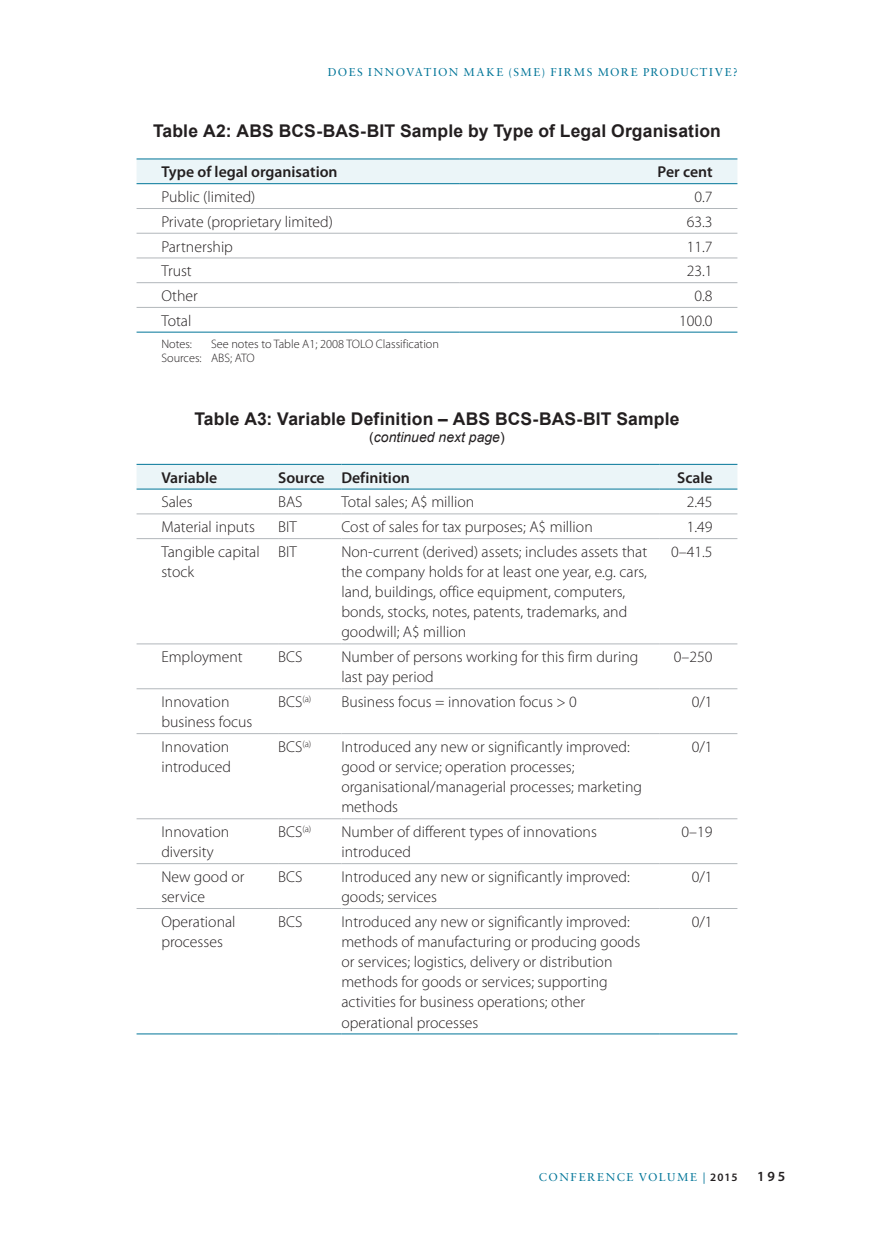
<style>
.page{position:relative;width:874px;height:1241px;background:#fff}
.page>*{position:absolute;margin:0;border:0;box-sizing:border-box;transform-origin:0 0}
.t1{font:700 17.5px "Arial";letter-spacing:.01em;color:#231f20}
.t2{font:300 15.75px/20.1px "Myriad Pro";color:#231f20}
.t3{font:600 15.75px "Myriad Pro";color:#231f20}
.t4{font:italic 14px "Arial";color:#231f20}
.t5{font:600 14px "Myriad Pro";color:#231f20}
.t6{font:300 12.25px/14.7px "Myriad Pro";color:#231f20}
.t7{font:11.38px "Sabon LT Std";letter-spacing:.14em;color:#007598}
.s1{font-style:normal}
.s2{font-family:"Myriad Pro"}
.s3{font-family:"Myriad Pro";font-weight:600;color:#231f20}
</style>
<div class="page">
<div style="left:137px;top:160px;width:600px;height:23px;background:#ebf5f8"></div>
<hr style="left:136px;top:208px;width:323px;height:1px;background:#b2b7bb">
<hr style="left:459px;top:208px;width:278px;height:1px;background:#b2b7bb">
<hr style="left:136px;top:233px;width:323px;height:1px;background:#b2b7bb">
<hr style="left:459px;top:233px;width:278px;height:1px;background:#b2b7bb">
<hr style="left:136px;top:257px;width:323px;height:1px;background:#b2b7bb">
<hr style="left:459px;top:257px;width:278px;height:1px;background:#b2b7bb">
<hr style="left:136px;top:282px;width:323px;height:1px;background:#b2b7bb">
<hr style="left:459px;top:282px;width:278px;height:1px;background:#b2b7bb">
<hr style="left:136px;top:159px;width:323px;height:1px;background:#007598">
<hr style="left:459px;top:159px;width:278px;height:1px;background:#007598">
<hr style="left:136px;top:183px;width:323px;height:1px;background:#007598">
<hr style="left:459px;top:183px;width:278px;height:1px;background:#007598">
<hr style="left:136px;top:307px;width:323px;height:1px;background:#b2b7bb">
<hr style="left:459px;top:307px;width:278px;height:1px;background:#b2b7bb">
<hr style="left:136px;top:332px;width:323px;height:1px;background:#007598">
<hr style="left:459px;top:332px;width:278px;height:1px;background:#007598">
<div style="left:137px;top:465px;width:600px;height:23px;background:#ebf5f8"></div>
<hr style="left:136px;top:513px;width:142px;height:1px;background:#b2b7bb">
<hr style="left:278px;top:513px;width:63px;height:1px;background:#b2b7bb">
<hr style="left:341px;top:513px;width:318px;height:1px;background:#b2b7bb">
<hr style="left:659px;top:513px;width:78px;height:1px;background:#b2b7bb">
<hr style="left:136px;top:538px;width:142px;height:1px;background:#b2b7bb">
<hr style="left:278px;top:538px;width:63px;height:1px;background:#b2b7bb">
<hr style="left:341px;top:538px;width:318px;height:1px;background:#b2b7bb">
<hr style="left:659px;top:538px;width:78px;height:1px;background:#b2b7bb">
<hr style="left:136px;top:643px;width:142px;height:1px;background:#b2b7bb">
<hr style="left:278px;top:643px;width:63px;height:1px;background:#b2b7bb">
<hr style="left:341px;top:643px;width:318px;height:1px;background:#b2b7bb">
<hr style="left:659px;top:643px;width:78px;height:1px;background:#b2b7bb">
<hr style="left:136px;top:688px;width:142px;height:1px;background:#b2b7bb">
<hr style="left:278px;top:688px;width:63px;height:1px;background:#b2b7bb">
<hr style="left:341px;top:688px;width:318px;height:1px;background:#b2b7bb">
<hr style="left:659px;top:688px;width:78px;height:1px;background:#b2b7bb">
<hr style="left:136px;top:733px;width:142px;height:1px;background:#b2b7bb">
<hr style="left:278px;top:733px;width:63px;height:1px;background:#b2b7bb">
<hr style="left:341px;top:733px;width:318px;height:1px;background:#b2b7bb">
<hr style="left:659px;top:733px;width:78px;height:1px;background:#b2b7bb">
<hr style="left:136px;top:818px;width:142px;height:1px;background:#b2b7bb">
<hr style="left:278px;top:818px;width:63px;height:1px;background:#b2b7bb">
<hr style="left:341px;top:818px;width:318px;height:1px;background:#b2b7bb">
<hr style="left:659px;top:818px;width:78px;height:1px;background:#b2b7bb">
<hr style="left:136px;top:863px;width:142px;height:1px;background:#b2b7bb">
<hr style="left:278px;top:863px;width:63px;height:1px;background:#b2b7bb">
<hr style="left:341px;top:863px;width:318px;height:1px;background:#b2b7bb">
<hr style="left:659px;top:863px;width:78px;height:1px;background:#b2b7bb">
<hr style="left:136px;top:908px;width:142px;height:1px;background:#b2b7bb">
<hr style="left:278px;top:908px;width:63px;height:1px;background:#b2b7bb">
<hr style="left:341px;top:908px;width:318px;height:1px;background:#b2b7bb">
<hr style="left:659px;top:908px;width:78px;height:1px;background:#b2b7bb">
<hr style="left:136px;top:1033px;width:142px;height:1px;background:#007598">
<hr style="left:278px;top:1033px;width:63px;height:1px;background:#007598">
<hr style="left:341px;top:1033px;width:318px;height:1px;background:#007598">
<hr style="left:659px;top:1033px;width:78px;height:1px;background:#007598">
<hr style="left:136px;top:464px;width:142px;height:1px;background:#007598">
<hr style="left:278px;top:464px;width:63px;height:1px;background:#007598">
<hr style="left:341px;top:464px;width:318px;height:1px;background:#007598">
<hr style="left:659px;top:464px;width:78px;height:1px;background:#007598">
<hr style="left:136px;top:488px;width:142px;height:1px;background:#007598">
<hr style="left:278px;top:488px;width:63px;height:1px;background:#007598">
<hr style="left:341px;top:488px;width:318px;height:1px;background:#007598">
<hr style="left:659px;top:488px;width:78px;height:1px;background:#007598">
<p class="t7" style="left:327px;top:65px;width:411px">DOES INNOVATION MAKE (SME) FIRMS MORE PRODUCTIVE?</p>
<p class="t1" style="left:153px;top:121px;width:569px">Table A2: ABS BCS-BAS-BIT Sample by Type of Legal Organisation</p>
<p class="t3" style="left:161px;top:162px;width:178px">Type of legal organisation</p>
<p class="t3" style="left:657px;top:162px;width:56px">Per cent</p>
<p class="t2" style="left:161px;top:186px;width:95px">Public (limited)</p>
<p class="t2" style="left:694px;top:186px;width:20px">0.7</p>
<p class="t2" style="left:161px;top:211px;width:173px">Private (proprietary limited)</p>
<p class="t2" style="left:686px;top:211px;width:27px">63.3</p>
<p class="t2" style="left:161px;top:236px;width:73px">Partnership</p>
<p class="t2" style="left:686px;top:236px;width:27px">11.7</p>
<p class="t2" style="left:161px;top:261px;width:32px">Trust</p>
<p class="t2" style="left:686px;top:261px;width:27px">23.1</p>
<p class="t2" style="left:161px;top:285px;width:38px">Other</p>
<p class="t2" style="left:694px;top:285px;width:20px">0.8</p>
<p class="t2" style="left:161px;top:310px;width:32px">Total</p>
<p class="t2" style="left:678px;top:310px;width:35px">100.0</p>
<p class="t6" style="left:161px;top:336px;width:32px">Notes:</p>
<p class="t6" style="left:161px;top:336px;width:279px;text-indent:50px">See notes to Table A1; 2008 TOLO Classification<br>Sources: ABS; ATO</p>
<p class="t1" style="left:194px;top:409px;width:486px">Table A3: Variable Definition – ABS BCS-BAS-BIT Sample</p>
<p class="t4" style="left:369px;top:429px;width:137px"><span class="s1">(</span>continued next page<span class="s1">)</span></p>
<p class="t3" style="left:161px;top:467px;width:57px">Variable</p>
<p class="t3" style="left:278px;top:467px;width:133px">Source Definition</p>
<p class="t3" style="left:676px;top:467px;width:37px">Scale</p>
<p class="t2" style="left:161px;top:492px;width:33px">Sales</p>
<p class="t2" style="left:278px;top:492px;width:26px">BAS</p>
<p class="t2" style="left:341px;top:492px;width:134px">Total sales; A$ million</p>
<p class="t2" style="left:686px;top:492px;width:27px">2.45</p>
<p class="t2" style="left:161px;top:516px;width:95px">Material inputs</p>
<p class="t2" style="left:278px;top:516px;width:20px">BIT</p>
<p class="t2" style="left:341px;top:516px;width:253px">Cost of sales for tax purposes; A$ million</p>
<p class="t2" style="left:686px;top:516px;width:27px">1.49</p>
<p class="t2" style="left:161px;top:541px;width:100px">Tangible capital stock</p>
<p class="t2" style="left:278px;top:541px;width:20px">BIT</p>
<p class="t2" style="left:341px;top:541px;width:307px">Non-current (derived) assets; includes assets that the company holds for at least one year, e.g. cars, land, buildings, office equipment, computers, bonds, stocks, notes, patents, trademarks, and goodwill; A$ million</p>
<p class="t2" style="left:670px;top:541px;width:43px">0–41.5</p>
<p class="t2" style="left:161px;top:646px;width:83px">Employment</p>
<p class="t2" style="left:278px;top:646px;width:26px">BCS</p>
<p class="t2" style="left:341px;top:646px;width:298px">Number of persons working for this firm during last pay period</p>
<p class="t2" style="left:673px;top:646px;width:40px">0–250</p>
<p class="t2" style="left:161px;top:691px;width:93px">Innovation business focus</p>
<p class="t2" style="left:278px;top:691px;width:35px">BCS<sup>(a)</sup></p>
<p class="t2" style="left:341px;top:691px;width:237px">Business focus = innovation focus &gt; 0</p>
<p class="t2" style="left:691px;top:691px;width:22px">0/1</p>
<p class="t2" style="left:161px;top:736px;width:71px">Innovation introduced</p>
<p class="t2" style="left:278px;top:736px;width:35px">BCS<sup>(a)</sup></p>
<p class="t2" style="left:341px;top:736px;width:302px">Introduced any new or significantly improved: good or service; operation processes; organisational/managerial processes; marketing methods</p>
<p class="t2" style="left:691px;top:736px;width:22px">0/1</p>
<p class="t2" style="left:161px;top:821px;width:69px">Innovation diversity</p>
<p class="t2" style="left:278px;top:821px;width:35px">BCS<sup>(a)</sup></p>
<p class="t2" style="left:341px;top:821px;width:257px">Number of different types of innovations introduced</p>
<p class="t2" style="left:681px;top:821px;width:32px">0–19</p>
<p class="t2" style="left:161px;top:866px;width:84px">New good or service</p>
<p class="t2" style="left:278px;top:866px;width:26px">BCS</p>
<p class="t2" style="left:341px;top:866px;width:290px">Introduced any new or significantly improved: goods; services</p>
<p class="t2" style="left:691px;top:866px;width:22px">0/1</p>
<p class="t2" style="left:161px;top:911px;width:76px">Operational processes</p>
<p class="t2" style="left:278px;top:911px;width:26px">BCS</p>
<p class="t2" style="left:341px;top:911px;width:300px">Introduced any new or significantly improved: methods of manufacturing or producing goods or services; logistics, delivery or distribution methods for goods or services; supporting activities for business operations; other operational processes</p>
<p class="t2" style="left:691px;top:911px;width:22px">0/1</p>
<p class="t7" style="left:538px;top:1170px;width:200px">CONFERENCE VOLUME <span class="s2">|</span> <span class="s3">2015</span></p>
<p class="t5" style="left:756px;top:1167px;width:30px">195</p>
</div>
